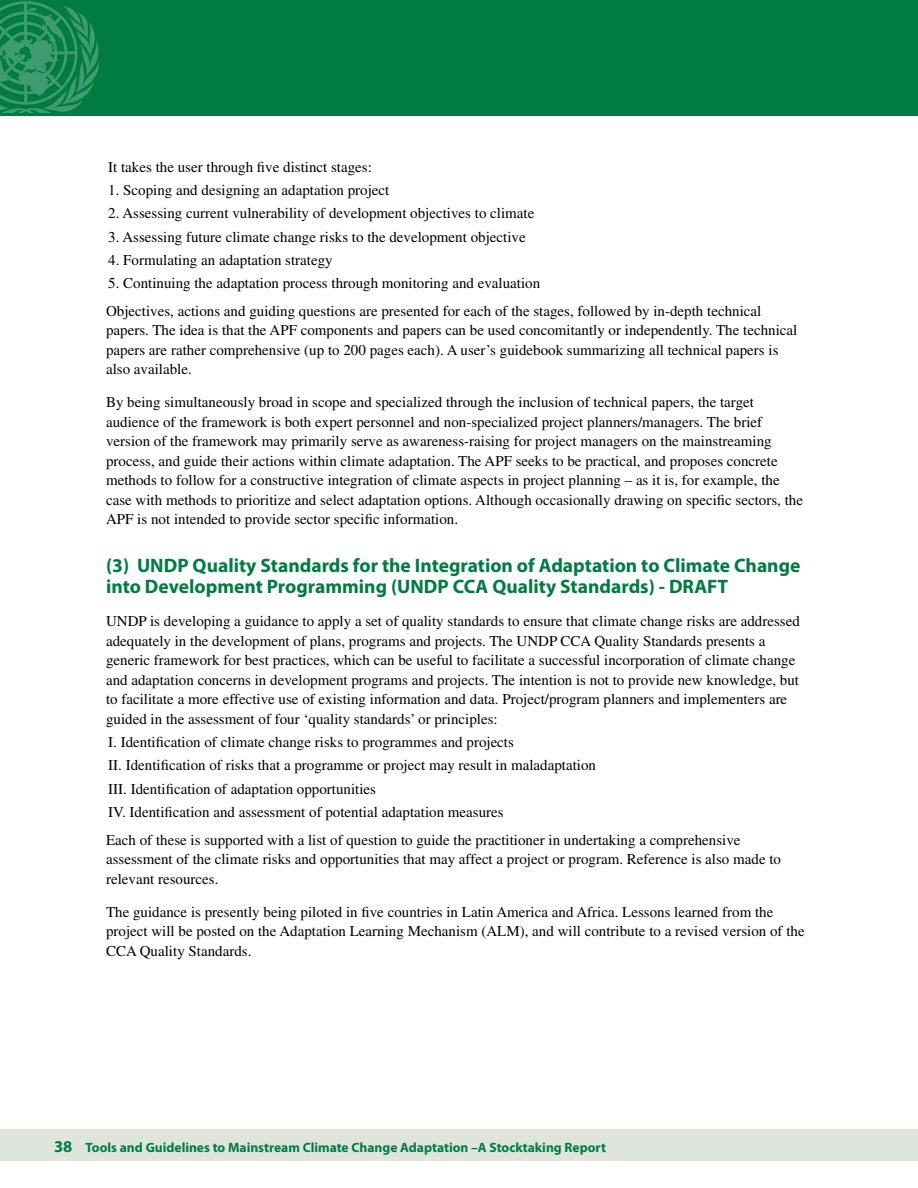
<style>
.page{position:relative;width:918px;height:1188px;background:#fff}
.page>*{position:absolute;margin:0;border:0;box-sizing:border-box;transform-origin:0 0}
.t1{font:700 19.5px/21px "Myriad Pro";color:#007c42}
.t2{font:15px/19.5px "Times";color:#000}
.t3{font:700 13.5px "Myriad Pro";color:#007c42}
.s1{font-size:16.5px}
</style>
<div class="page">
<div style="left:0;top:1130px;width:918px;height:31px;background:#dfe5dd"></div>
<div style="left:0;top:0;width:918px;height:115px;background:#007c42"></div>
<svg style="left:0;top:1px;width:99px;height:111px"></svg>
<p class="t2" style="left:108px;top:157px;width:265px">It takes the user through five distinct stages:</p>
<p class="t2" style="left:108px;top:180px;width:283px">1. Scoping and designing an adaptation project</p>
<p class="t2" style="left:108px;top:204px;width:428px">2. Assessing current vulnerability of development objectives to climate</p>
<p class="t2" style="left:108px;top:227px;width:419px">3. Assessing future climate change risks to the development objective</p>
<p class="t2" style="left:108px;top:250px;width:226px">4. Formulating an adaptation strategy</p>
<p class="t2" style="left:106px;top:269px;width:657px;line-height:27.6px">5. Continuing the adaptation process through monitoring and evaluation<br>Objectives, actions and guiding questions are presented for each of the stages, followed by in-depth technical</p>
<p class="t2" style="left:106px;top:320px;width:693px">papers. The idea is that the APF components and papers can be used concomitantly or independently. The technical papers are rather comprehensive (up to 200 pages each). A user’s guidebook summarizing all technical papers is also available.</p>
<p class="t2" style="left:106px;top:392px;width:699px">By being simultaneously broad in scope and specialized through the inclusion of technical papers, the target audience of the framework is both expert personnel and non-specialized project planners/managers. The brief version of the framework may primarily serve as awareness-raising for project managers on the mainstreaming process, and guide their actions within climate adaptation. The APF seeks to be practical, and proposes concrete methods to follow for a constructive integration of climate aspects in project planning – as it is, for example, the case with methods to prioritize and select adaptation options. Although occasionally drawing on specific sectors, the APF is not intended to provide sector specific information.</p>
<h1 class="t1" style="left:106px;top:555px;width:696px">(3) UNDP Quality Standards for the Integration of Adaptation to Climate Change into Development Programming (UNDP CCA</h1>
<h1 class="t1" style="left:492px;top:576px;width:190px">Quality Standards) - DRAFT</h1>
<p class="t2" style="left:106px;top:611px;width:695px">UNDP is developing a guidance to apply a set of quality standards to ensure that climate change risks are addressed adequately in the development of plans, programs and projects. The UNDP CCA Quality Standards presents a generic framework for best practices, which can be useful to facilitate a successful incorporation of climate change and adaptation concerns in development programs and projects. The intention is not to provide new knowledge, but to facilitate a more effective use of existing information and data. Project/program planners and implementers are guided in the assessment of four ‘quality standards’ or principles:</p>
<p class="t2" style="left:108px;top:730px;width:489px;line-height:23.2px">I. Identification of climate change risks to programmes and projects<br>II. Identification of risks that a programme or project may result in maladaptation III. Identification of adaptation opportunities<br>IV. Identification and assessment of potential adaptation measures</p>
<p class="t2" style="left:106px;top:830px;width:677px">Each of these is supported with a list of question to guide the practitioner in undertaking a comprehensive assessment of the climate risks and opportunities that may affect a project or program. Reference is also made to relevant resources.</p>
<p class="t2" style="left:106px;top:902px;width:700px">The guidance is presently being piloted in five countries in Latin America and Africa. Lessons learned from the project will be posted on the Adaptation Learning Mechanism (ALM), and will contribute to a revised version of the<br>CCA Quality Standards.</p>
<p class="t3" style="left:54px;top:1139px;width:553px"><span class="s1">38</span> Tools and Guidelines to Mainstream Climate Change Adaptation –A Stocktaking Report</p>
</div>
